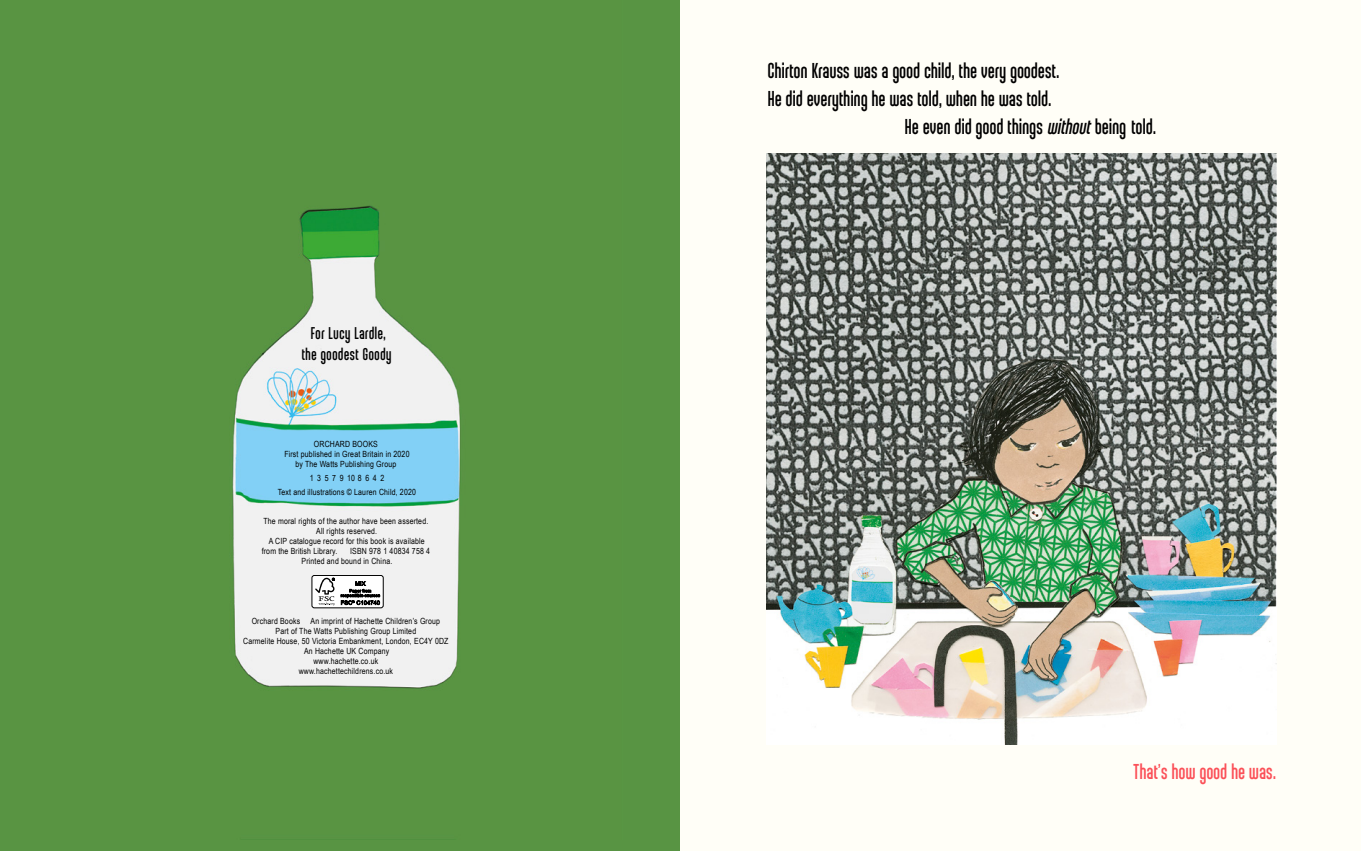
<style>
.page{position:relative;width:1361px;height:851px;background:#fff}
.page>*{position:absolute;margin:0;border:0;box-sizing:border-box;transform-origin:0 0}
.t1{font:21.5px "Sunblock Pro Semi Cond";letter-spacing:.02em;color:#000}
.t2{font:21.5px "Sunblock Pro Semi Cond";letter-spacing:.02em;color:#fb5058}
.t3{font:17px/21px "Sunblock Pro Semi Cond";letter-spacing:.04em;color:#000;text-align:center}
.t4{font:8.5px/10px "Arial Narrow";letter-spacing:.02em;color:#000;text-align:center}
.s1{font-style:italic}
</style>
<div class="page">
<div style="left:0;top:0;width:680px;height:850px;background:#589443"></div>
<div style="left:680px;top:0;width:681px;height:850px;background:#fffef7"></div>
<img style="left:766px;top:153px;width:510px;height:591px">
<img style="left:232px;top:205px;width:228px;height:484px">
<div style="left:312px;top:575px;width:71px;height:32px;background:#fff;border-radius:2px"></div>
<div style="left:312px;top:575px;width:71px;height:33px;border:1px solid #000;border-radius:2px"></div>
<svg style="left:315px;top:577px;width:20px;height:28px"></svg>
<svg style="left:341px;top:581px;width:39px;height:23px"></svg>
<h2 class="t3" style="left:302px;top:322px;width:91px">For Lucy Lardle, the goodest Goody</h2>
<p class="t4" style="left:284px;top:438px;width:127px">ORCHARD BOOKS<br>First published in Great Britain in 2020 by The Watts Publishing Group</p>
<p class="t4" style="left:278px;top:470px;width:140px;line-height:14px">1 3 5 7 9 10 8 6 4 2<br>Text and illustrations © Lauren Child, 2020</p>
<p class="t4" style="left:263px;top:515px;width:166px">The moral rights of the author have been asserted.</p>
<p class="t4" style="left:316px;top:525px;width:62px">All rights reserved.</p>
<p class="t4" style="left:269px;top:535px;width:158px">A CIP catalogue record for this book is available</p>
<p class="t4" style="left:262px;top:545px;width:77px">from the British Library.</p>
<p class="t4" style="left:301px;top:545px;width:130px;text-align:left;text-indent:49px">ISBN 978 1 40834 758 4<br>Printed and bound in China.</p>
<p class="t4" style="left:243px;top:615px;width:207px">Orchard Books An imprint of Hachette Children’s Group<br>Part of The Watts Publishing Group Limited<br>Carmelite House, 50 Victoria Embankment, London, EC4Y 0DZ An Hachette UK Company<br>www.hachette.co.uk<br>www.hachettechildrens.co.uk</p>
<h1 class="t1" style="left:767px;top:58px;width:293px">Chirton Krauss was a good child, the very goodest.</h1>
<h1 class="t1" style="left:767px;top:86px;width:285px">He did everything he was told, when he was told.</h1>
<h1 class="t1" style="left:905px;top:114px;width:252px">He even did good things <span class="s1">without</span>being told.</h1>
<h1 class="t2" style="left:1133px;top:759px;width:144px">That’s how good he was.</h1>
</div>
